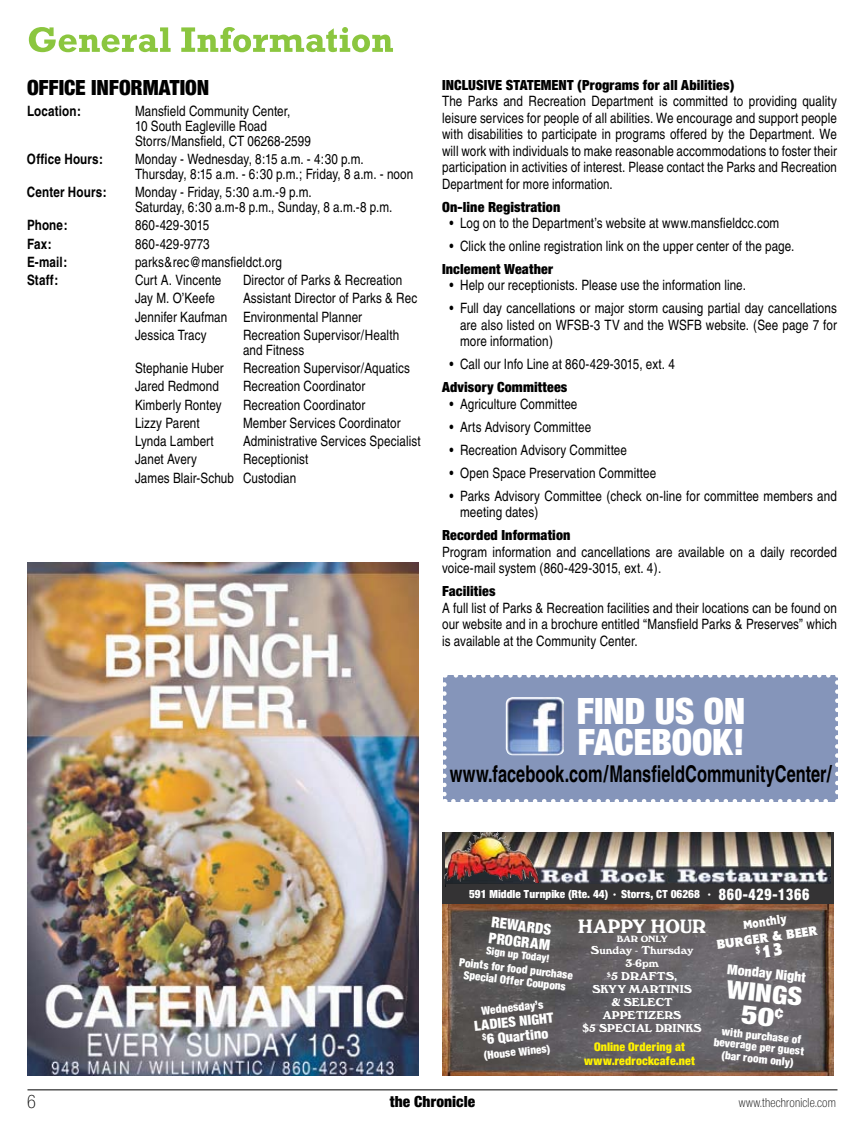
<style>
.page{position:relative;width:864px;height:1134px;background:#fff}
.page>*{position:absolute;margin:0;border:0;box-sizing:border-box;transform-origin:0 0}
.t1{font:39px/31.5px "Sans Black Condensed DTC";letter-spacing:-.005em;color:#fff}
.t2{font:27px/23.4px "Sans Black Condensed DTC";color:#fff;text-align:center;scale:1.1 1}
.t3{font:700 condensed 23.1px "Helvetica";color:#000;scale:.86 1}
.t4{font:22.5px "Sans Black Condensed DTC";color:#000}
.t5{font:20.25px "Windsor Bold DTC";color:#fff;scale:.9 1}
.t6{font:16.5px "Sans Black Condensed DTC";letter-spacing:.005em;color:#000}
.t7{font:15.9px/16px "Sans Black Condensed DTC";color:#fff}
.t8{font:15px "Sans Black Condensed DTC";letter-spacing:.01em;color:#000}
.t9{font:15px/15px "Sans Black Condensed DTC";color:#fff;text-align:center}
.t10{font:14.7px "Sans Black Condensed DTC";color:#fff}
.t11{font:condensed 14.25px/16.5px "Helvetica";letter-spacing:.005em;color:#000}
.t12{font:700 condensed 14.25px "Helvetica";letter-spacing:.01em;color:#000}
.t13{font:13.5px "Sans Thin Condensed DTC";letter-spacing:.015em;color:#000}
.t14{font:13.5px "Flare Gothic Bold DTC";color:#fff}
.t15{font:12.75px/14.1px "Sans Black Condensed DTC";color:#fff200;text-align:center}
.t16{font:12.3px "Sans Black Condensed DTC";color:#fff}
.t17{font:12.15px/12.1px "Sans Black Condensed DTC";color:#fff;text-align:center}
.t18{font:12px/11.1px "Sans Black Condensed DTC";color:#fff;text-align:center}
.t19{font:12px "Flare Gothic Bold DTC";color:#fff;scale:.9 1}
.t20{font:11.85px/13px "Windsor Bold DTC";color:#fff;text-align:center}
.t21{font:11.4px "Sans Black Condensed DTC";color:#fff}
.t22{font:9.45px "Windsor Bold DTC";letter-spacing:-.01em;color:#fff}
.s1{font-size:16.8px}
</style>
<div class="page">
<hr style="left:27px;top:1089px;width:810px;height:1px;background:#000">
<svg style="left:29px;top:27px;width:364px;height:25px"></svg>
<div style="left:443px;top:675px;width:395px;height:127px;background:#8595ba"></div>
<img style="left:506px;top:697px;width:58px;height:58px;border-radius:7px">
<svg style="left:443px;top:684px;width:4px;height:118px"></svg>
<svg style="left:453px;top:799px;width:385px;height:3px"></svg>
<svg style="left:835px;top:675px;width:3px;height:117px"></svg>
<svg style="left:444px;top:675px;width:384px;height:3px"></svg>
<img style="left:442px;top:904px;width:392px;height:172px">
<div style="left:442px;top:833px;width:392px;height:71px;background:#343334"></div>
<img style="left:445px;top:833px;width:385px;height:54px">
<img style="left:451px;top:837px;width:16px;height:39px">
<div style="left:447px;top:884px;width:385px;height:18px;background:#343334"></div>
<img style="left:467px;top:833px;width:73px;height:49px">
<img style="left:27px;top:563px;width:391px;height:513px">
<svg style="left:755px;top:943px;width:28px;height:15px"></svg>
<h3 class="t4" style="left:27px;top:74px;width:95px">Office Informat</h3>
<h3 class="t4" style="left:180px;top:74px;width:31px">ion</h3>
<p class="t12" style="left:27px;top:102px;width:56px">Location:</p>
<p class="t11" style="left:135px;top:103px;width:178px;line-height:15px">Mansfield Community Center,<br>10 South Eagleville Road<br>Storrs/Mansfield, CT 06268-2599</p>
<p class="t12" style="left:27px;top:150px;width:78px">Office Hours:</p>
<p class="t11" style="left:135px;top:151px;width:280px;line-height:15px">Monday - Wednesday, 8:15 a.m. - 4:30 p.m.<br>Thursday, 8:15 a.m. - 6:30 p.m.; Friday, 8 a.m. - noon</p>
<p class="t12" style="left:27px;top:183px;width:81px">Center Hours:</p>
<p class="t11" style="left:135px;top:185px;width:259px;line-height:15px">Monday - Friday, 5:30 a.m.-9 p.m.<br>Saturday, 6:30 a.m-8 p.m., Sunday, 8 a.m.-8 p.m.</p>
<p class="t12" style="left:27px;top:217px;width:42px">Phone:</p>
<p class="t11" style="left:135px;top:217px;width:76px">860-429-3015</p>
<p class="t12" style="left:27px;top:235px;width:26px">Fax:</p>
<p class="t11" style="left:135px;top:235px;width:76px">860-429-9773</p>
<p class="t12" style="left:27px;top:253px;width:42px">E-mail:</p>
<p class="t11" style="left:135px;top:254px;width:148px">parks&amp;rec@mansfieldct.org</p>
<p class="t12" style="left:27px;top:271px;width:33px">Staff:</p>
<p class="t11" style="left:135px;top:272px;width:88px">Curt A. Vincente</p>
<p class="t11" style="left:243px;top:272px;width:161px">Director of Parks &amp; Recreation</p>
<p class="t11" style="left:135px;top:290px;width:82px">Jay M. O’Keefe</p>
<p class="t11" style="left:135px;top:289px;width:284px;line-height:18.3px;text-indent:108px">Assistant Director of Parks &amp; Rec<br>Jennifer Kaufman Environmental Planner<br>Jessica Tracy</p>
<p class="t11" style="left:243px;top:327px;width:158px;line-height:15px">Recreation Supervisor/Health and Fitness</p>
<p class="t11" style="left:135px;top:360px;width:90px">Stephanie Huber</p>
<p class="t11" style="left:243px;top:360px;width:168px">Recreation Supervisor/Aquatics</p>
<p class="t11" style="left:135px;top:378px;width:86px">Jared Redmond</p>
<p class="t11" style="left:243px;top:378px;width:124px">Recreation Coordinator</p>
<p class="t11" style="left:135px;top:396px;width:88px">Kimberly Rontey</p>
<p class="t11" style="left:243px;top:396px;width:124px">Recreation Coordinator</p>
<p class="t11" style="left:135px;top:415px;width:66px">Lizzy Parent</p>
<p class="t11" style="left:243px;top:415px;width:159px">Member Services Coordinator</p>
<p class="t11" style="left:135px;top:433px;width:80px">Lynda Lambert</p>
<p class="t11" style="left:243px;top:433px;width:179px">Administrative Services Specialist</p>
<p class="t11" style="left:135px;top:451px;width:64px">Janet Avery</p>
<p class="t11" style="left:135px;top:450px;width:175px;line-height:18.3px;text-indent:108px">Receptionist<br>James Blair-Schub Custodian</p>
<p class="t8" style="left:442px;top:75px;width:294px">INCLUSIVE STATEMENT (Programs for all Abilities)</p>
<p class="t11" style="left:442px;top:93px;width:396px;text-align:justify">The Parks and Recreation Department is committed to providing quality leisure services for people of all abilities. We encourage and support people with disabilities to participate in programs offered by the Department. We will work with individuals to make reasonable accommodations to foster their participation in activities of interest. Please contact the Parks and Recreation Department for more information.</p>
<p class="t8" style="left:442px;top:197px;width:120px">On-line Registration</p>
<p class="t11" style="left:450px;top:215px;width:331px">• Log on to the Department’s website at www.mansfieldcc.com</p>
<p class="t11" style="left:450px;top:238px;width:346px">• Click the online registration link on the upper center of the page.</p>
<p class="t8" style="left:442px;top:260px;width:112px">Inclement Weather</p>
<p class="t11" style="left:450px;top:277px;width:298px">• Help our receptionists. Please use the information line.</p>
<p class="t11" style="left:460px;top:300px;width:378px;text-align:justify;text-indent:-10px">• Full day cancellations or major storm causing partial day cancellations are also listed on WFSB-3 TV and the WSFB website. (See page 7 for more information)</p>
<p class="t11" style="left:450px;top:356px;width:227px">• Call our Info Line at 860-429-3015, ext. 4</p>
<p class="t8" style="left:442px;top:378px;width:127px">Advisory Committees</p>
<p class="t11" style="left:450px;top:396px;width:129px">• Agriculture Committee</p>
<p class="t11" style="left:450px;top:419px;width:143px">• Arts Advisory Committee</p>
<p class="t11" style="left:450px;top:442px;width:179px">• Recreation Advisory Committee</p>
<p class="t11" style="left:450px;top:465px;width:208px">• Open Space Preservation Committee</p>
<p class="t11" style="left:460px;top:488px;width:378px;text-indent:-10px">• Parks Advisory Committee (check on-line for committee members and meeting dates)</p>
<p class="t8" style="left:442px;top:526px;width:130px">Recorded Information</p>
<p class="t11" style="left:442px;top:544px;width:396px">Program information and cancellations are available on a daily recorded voice-mail system (860-429-3015, ext. 4).</p>
<p class="t8" style="left:442px;top:582px;width:55px">Facilities</p>
<p class="t11" style="left:442px;top:599px;width:396px;text-align:justify">A full list of Parks &amp; Recreation facilities and their locations can be found on our website and in a brochure entitled “Mansfield Parks &amp; Preserves” which is available at the Community Center.</p>
<h1 class="t1" style="left:577px;top:694px;width:170px">Find us on<br>Faceboo</h1>
<h1 class="t1" style="left:712px;top:726px;width:34px">k!</h1>
<h3 class="t3" style="left:450px;top:760px;width:446px">www.facebook.com/MansfieldCommunityCenter/</h3>
<p class="t18" style="left:469px;top:889px;width:342px">591 Middle Turnpike (Rte. 44) • Storrs, CT 06268 • <span class="s1">860-429-1366</span></p>
<p class="t7" style="left:492px;top:914px;width:63px;rotate:7deg">REWARDS<br>PROGRAM</p>
<p class="t21" style="left:487px;top:944px;width:65px;rotate:7deg">Sign up Today!</p>
<h3 class="t5" style="left:578px;top:914px;width:144px">HAPPY HOUR</h3>
<p class="t22" style="left:617px;top:933px;width:52px">BAR ONLY</p>
<p class="t20" style="left:583px;top:943px;width:121px">Sunday - Thursday<br>3-6pm<br><sup>$</sup>5 DRAFTS,<br>SKYY MARTINIS<br>&amp; SELECT<br>APPETIZERS<br>$5 SPECIAL DRINKS</p>
<p class="t17" style="left:460px;top:955px;width:116px;rotate:7deg">Points for food purchase<br>Special Offer Coupons</p>
<p class="t16" style="left:481px;top:1003px;width:64px;rotate:-6deg">Wednesday’s</p>
<p class="t9" style="left:473px;top:1018px;width:81px;rotate:-6deg">LADIES NIGHT <sup>$</sup>6 Quartino</p>
<p class="t18" style="left:483px;top:1049px;width:68px;rotate:-6deg">(House Wines)</p>
<p class="t15" style="left:584px;top:1039px;width:112px">Online Ordering at www.redrockcafe.net</p>
<p class="t19" style="left:742px;top:918px;width:51px;rotate:-8deg">Monthly</p>
<p class="t14" style="left:716px;top:937px;width:103px;rotate:-8deg">BURGER &amp; BEER</p>
<p class="t10" style="left:728px;top:960px;width:80px;rotate:6deg">Monday Night</p>
<h2 class="t2" style="left:728px;top:977px;width:70px;rotate:6deg">WINGS<br>50<sup>¢</sup></h2>
<p class="t18" style="left:716px;top:1025px;width:92px;rotate:6deg">with purchase of beverage per guest</p>
<p class="t18" style="left:722px;top:1049px;width:74px;rotate:6deg">(bar room only)</p>
<p class="t6" style="left:390px;top:1092px;width:87px">the Chronicle</p>
<p class="t13" style="left:739px;top:1095px;width:99px">www.thechronicle.com</p>
</div>
